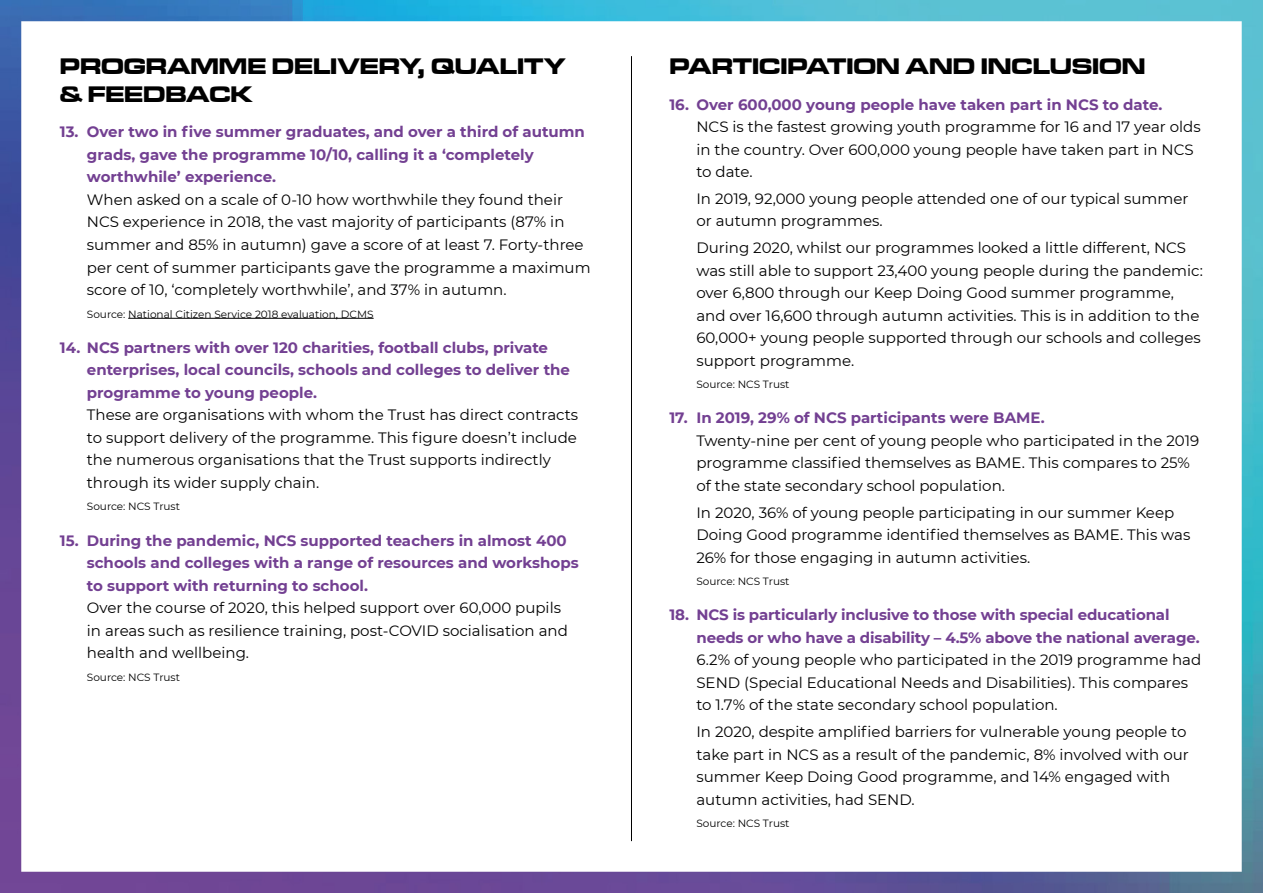
<style>
.page{position:relative;width:1263px;height:893px;background:#fff}
.page>*{position:absolute;margin:0;border:0;box-sizing:border-box;transform-origin:0 0}
.t1{font:23.25px/27.9px "Microgramma D Bold Exte";color:#000}
.t2{font:15px/22.5px "Montserrat";color:#000}
.t3{font:700 15px/22.5px "Montserrat";color:#734092}
.t4{font:10.5px "Montserrat";color:#000}
.s1{font-weight:700;color:#734092}
.s2{font-weight:400;color:#000}
</style>
<div class="page">
<img style="left:0;top:0;width:1263px;height:893px">
<hr style="left:631px;top:56px;width:1px;height:785px;background:#000">
<hr style="left:128px;top:318px;width:246px;height:1px;background:#000">
<h3 class="t1" style="left:60px;top:52px;width:507px">PROGRAMME DELIVERY, QUALITY &amp; FEEDBACK</h3>
<p class="t2" style="left:87px;top:120px;width:505px;text-indent:-27px"><span class="s1">13. Over two in five summer graduates, and over a third of autumn grads, gave the programme 10/10, calling it a ‘completely worthwhile’ experience.<br></span>When asked on a scale of 0-10 how worthwhile they found their NCS experience in 2018, the vast majority of participants (87% in summer and 85% in autumn) gave a score of at least 7. Forty-three per cent of summer participants gave the programme a maximum score of 10, ‘completely worthwhile’, and 37% in autumn.</p>
<p class="t4" style="left:87px;top:307px;width:288px">Source: National Citizen Service 2018 evaluation, DCMS</p>
<p class="t2" style="left:87px;top:336px;width:493px;text-indent:-27px"><span class="s1">14. NCS partners with over 120 charities, football clubs, private enterprises, local councils, schools and colleges to deliver the programme to young people.<br></span>These are organisations with whom the Trust has direct contracts to support delivery of the programme. This figure doesn’t include the numerous organisations that the Trust supports indirectly through its wider supply chain.</p>
<p class="t4" style="left:87px;top:499px;width:95px">Source: NCS Trust</p>
<p class="t3" style="left:87px;top:528px;width:493px;text-indent:-27px">15. During the pandemic, NCS supported teachers in almost 400 schools and colleges with a range of resources and workshops to support with returning to school.<br><span class="s2">Over the course of 2020, this helped support over 60,000 pupils in areas such as resilience training, post-COVID socialisation and health and wellbeing.</span></p>
<p class="t4" style="left:87px;top:670px;width:95px">Source: NCS Trust</p>
<h3 class="t1" style="left:669px;top:52px;width:478px">PARTICIPATION AND INCLUSION</h3>
<p class="t3" style="left:669px;top:92px;width:494px">16. Over 600,000 young people have taken part in NCS to date.</p>
<p class="t2" style="left:696px;top:115px;width:506px">NCS is the fastest growing youth programme for 16 and 17 year olds in the country. Over 600,000 young people have taken part in NCS to date.</p>
<p class="t2" style="left:696px;top:187px;width:494px">In 2019, 92,000 young people attended one of our typical summer</p>
<p class="t2" style="left:696px;top:207px;width:491px;line-height:26.7px">or autumn programmes.<br>During 2020, whilst our programmes looked a little different, NCS</p>
<p class="t2" style="left:696px;top:258px;width:508px">was still able to support 23,400 young people during the pandemic: over 6,800 through our Keep Doing Good summer programme, and over 16,600 through autumn activities. This is in addition to the</p>
<p class="t2" style="left:696px;top:326px;width:506px">60,000+ young people supported through our schools and colleges</p>
<p class="t2" style="left:696px;top:348px;width:159px">support programme.</p>
<p class="t4" style="left:696px;top:377px;width:95px">Source: NCS Trust</p>
<p class="t3" style="left:669px;top:406px;width:377px">17. In 2019, 29% of NCS participants were BAME.</p>
<p class="t2" style="left:696px;top:429px;width:504px">Twenty-nine per cent of young people who participated in the 2019</p>
<p class="t2" style="left:696px;top:451px;width:495px">programme classified themselves as BAME. This compares to 25%</p>
<p class="t2" style="left:696px;top:472px;width:479px;line-height:26.7px">of the state secondary school population.<br>In 2020, 36% of young people participating in our summer Keep</p>
<p class="t2" style="left:696px;top:523px;width:495px">Doing Good programme identified themselves as BAME. This was</p>
<p class="t2" style="left:696px;top:545px;width:335px">26% for those engaging in autumn activities.</p>
<p class="t4" style="left:696px;top:574px;width:95px">Source: NCS Trust</p>
<p class="t3" style="left:696px;top:603px;width:505px;text-indent:-27px">18. NCS is particularly inclusive to those with special educational needs or who have a disability – 4.5% above the national average.</p>
<p class="t2" style="left:696px;top:648px;width:506px">6.2% of young people who participated in the 2019 programme had</p>
<p class="t2" style="left:696px;top:671px;width:493px">SEND (Special Educational Needs and Disabilities). This compares</p>
<p class="t2" style="left:696px;top:693px;width:363px">to 1.7% of the state secondary school population.</p>
<p class="t2" style="left:696px;top:720px;width:492px">In 2020, despite amplified barriers for vulnerable young people to</p>
<p class="t2" style="left:696px;top:743px;width:494px">take part in NCS as a result of the pandemic, 8% involved with our summer Keep Doing Good programme, and 14% engaged with autumn activities, had SEND.</p>
<p class="t4" style="left:696px;top:816px;width:95px">Source: NCS Trust</p>
</div>
